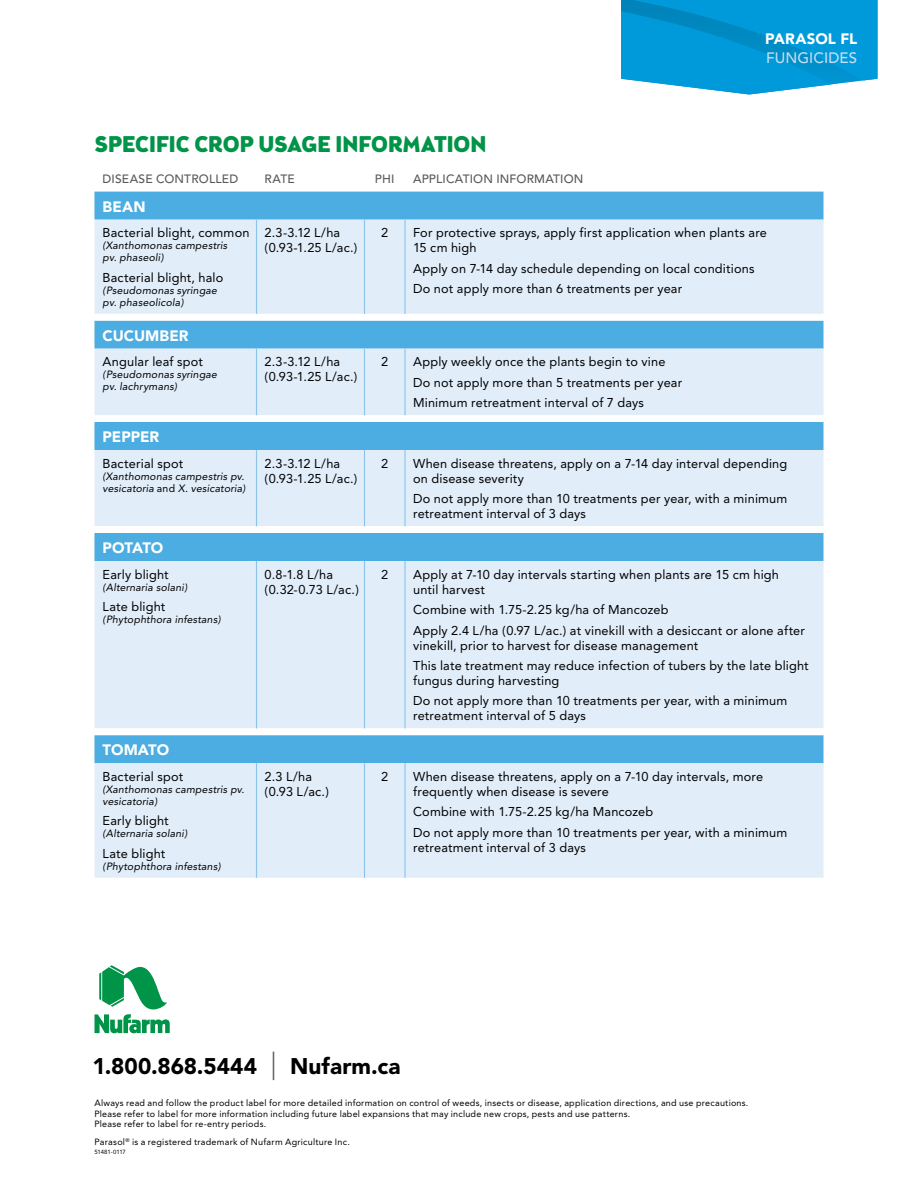
<style>
.page{position:relative;width:918px;height:1188px;background:#fff}
.page>*{position:absolute;margin:0;border:0;box-sizing:border-box;transform-origin:0 0}
.t1{font:900 22.5px "Brooklyn Samuels Five";letter-spacing:-.005em;color:#009448}
.t2{font:900 22.5px "Avenir";letter-spacing:.005em;color:#000}
.t3{font:900 15px "Avenir";letter-spacing:.005em;color:#fff}
.t4{font:500 15px "Avenir";letter-spacing:.005em;color:#c4ddf3}
.t5{font:12.75px/15px "Avenir";letter-spacing:.015em;color:#000}
.t6{font:500 12px "Avenir";letter-spacing:.015em;color:#58595b}
.t7{font:italic 10.5px/12px "Avenir";letter-spacing:.02em;color:#000}
.t8{font:9px/10.5px "Avenir";letter-spacing:.025em;color:#000}
.t9{font:6px "Avenir";letter-spacing:-.035em;color:#000}
.s1{font-style:normal}
.s2{font-weight:300;font-size:28.5px;color:#58595b}
</style>
<div class="page">
<svg style="left:95px;top:965px;width:75px;height:68px"></svg>
<svg style="left:621px;top:0;width:257px;height:94px;background:#139fd9"></svg>
<div style="left:94px;top:192px;width:730px;height:28px;background:#4bade1"></div>
<div style="left:94px;top:220px;width:730px;height:94px;background:#e1edf9"></div>
<svg style="left:94px;top:320px;width:730px;height:558px;background:#c4e0f4"></svg>
<hr style="left:404px;top:220px;width:2px;height:94px;background:#8bc3ea">
<hr style="left:404px;top:349px;width:2px;height:66px;background:#8bc3ea">
<hr style="left:404px;top:450px;width:2px;height:76px;background:#8bc3ea">
<hr style="left:404px;top:561px;width:2px;height:167px;background:#8bc3ea">
<hr style="left:404px;top:763px;width:2px;height:115px;background:#8bc3ea">
<hr style="left:364px;top:220px;width:1px;height:94px;background:#8bc3ea">
<hr style="left:364px;top:349px;width:1px;height:66px;background:#8bc3ea">
<hr style="left:364px;top:450px;width:1px;height:76px;background:#8bc3ea">
<hr style="left:364px;top:561px;width:1px;height:167px;background:#8bc3ea">
<hr style="left:364px;top:763px;width:1px;height:115px;background:#8bc3ea">
<hr style="left:256px;top:220px;width:1px;height:94px;background:#8bc3ea">
<hr style="left:256px;top:349px;width:1px;height:66px;background:#8bc3ea">
<hr style="left:256px;top:450px;width:1px;height:76px;background:#8bc3ea">
<hr style="left:256px;top:561px;width:1px;height:167px;background:#8bc3ea">
<hr style="left:256px;top:763px;width:1px;height:115px;background:#8bc3ea">
<p class="t3" style="left:765px;top:30px;width:93px">PARASOL FL</p>
<p class="t4" style="left:766px;top:49px;width:93px">FUNGICIDES</p>
<h1 class="t1" style="left:94px;top:131px;width:394px">SPECIFIC CROP USAGE INFORMATION</h1>
<p class="t6" style="left:103px;top:172px;width:137px">DISEASE CONTROLLED</p>
<p class="t6" style="left:265px;top:172px;width:32px">RATE</p>
<p class="t6" style="left:375px;top:172px;width:21px">PHI</p>
<p class="t6" style="left:413px;top:172px;width:172px">APPLICATION INFORMATION</p>
<p class="t3" style="left:103px;top:197px;width:44px">BEAN</p>
<p class="t5" style="left:103px;top:226px;width:148px">Bacterial blight, common</p>
<p class="t7" style="left:103px;top:240px;width:126px">(Xanthomonas campestris pv. phaseoli)</p>
<p class="t5" style="left:103px;top:270px;width:122px">Bacterial blight, halo</p>
<p class="t7" style="left:103px;top:284px;width:116px">(Pseudomonas syringae pv. phaseolicola)</p>
<p class="t5" style="left:265px;top:226px;width:94px">2.3-3.12 L/ha (0.93-1.25 L/ac.)</p>
<p class="t5" style="left:381px;top:226px;width:9px">2</p>
<p class="t5" style="left:413px;top:226px;width:355px">For protective sprays, apply first application when plants are<br>15 cm high</p>
<p class="t5" style="left:413px;top:258px;width:343px;line-height:20.4px">Apply on 7-14 day schedule depending on local conditions<br>Do not apply more than 6 treatments per year</p>
<p class="t3" style="left:103px;top:326px;width:87px">CUCUMBER</p>
<p class="t5" style="left:103px;top:355px;width:102px">Angular leaf spot</p>
<p class="t7" style="left:103px;top:369px;width:116px">(Pseudomonas syringae pv. lachrymans)</p>
<p class="t3" style="left:103px;top:428px;width:58px">PEPPER</p>
<p class="t5" style="left:103px;top:456px;width:82px">Bacterial spot</p>
<p class="t7" style="left:103px;top:470px;width:144px">(Xanthomonas campestris pv. vesicatoria <span class="s1">and</span> X. vesicatoria)</p>
<p class="t3" style="left:103px;top:539px;width:62px">POTATO</p>
<p class="t5" style="left:103px;top:567px;width:68px">Early blight</p>
<p class="t7" style="left:103px;top:581px;width:86px">(Alternaria solani)</p>
<p class="t5" style="left:103px;top:599px;width:64px">Late blight</p>
<p class="t7" style="left:103px;top:614px;width:120px">(Phytophthora infestans)</p>
<p class="t3" style="left:103px;top:741px;width:68px">TOMATO</p>
<p class="t5" style="left:103px;top:769px;width:82px">Bacterial spot</p>
<p class="t7" style="left:103px;top:783px;width:143px">(Xanthomonas campestris pv. vesicatoria)</p>
<p class="t5" style="left:103px;top:813px;width:68px">Early blight</p>
<p class="t7" style="left:103px;top:828px;width:86px">(Alternaria solani)</p>
<p class="t5" style="left:103px;top:846px;width:64px">Late blight</p>
<p class="t7" style="left:103px;top:860px;width:120px">(Phytophthora infestans)</p>
<p class="t5" style="left:265px;top:355px;width:94px">2.3-3.12 L/ha (0.93-1.25 L/ac.)</p>
<p class="t5" style="left:381px;top:355px;width:9px">2</p>
<p class="t5" style="left:413px;top:352px;width:271px;line-height:20.4px">Apply weekly once the plants begin to vine<br>Do not apply more than 5 treatments per year<br>Minimum retreatment interval of 7 days</p>
<p class="t5" style="left:265px;top:456px;width:94px">2.3-3.12 L/ha (0.93-1.25 L/ac.)</p>
<p class="t5" style="left:381px;top:456px;width:9px">2</p>
<p class="t5" style="left:413px;top:456px;width:376px">When disease threatens, apply on a 7-14 day interval depending on disease severity</p>
<p class="t5" style="left:413px;top:491px;width:376px">Do not apply more than 10 treatments per year, with a minimum retreatment interval of 3 days</p>
<p class="t5" style="left:265px;top:567px;width:96px">0.8-1.8 L/ha (0.32-0.73 L/ac.)</p>
<p class="t5" style="left:381px;top:567px;width:9px">2</p>
<p class="t5" style="left:413px;top:567px;width:367px">Apply at 7-10 day intervals starting when plants are 15 cm high until harvest</p>
<p class="t5" style="left:413px;top:600px;width:393px;line-height:20.4px">Combine with 1.75-2.25 kg/ha of Mancozeb<br>Apply 2.4 L/ha (0.97 L/ac.) at vinekill with a desiccant or alone after</p>
<p class="t5" style="left:413px;top:635px;width:397px;line-height:20.4px">vinekill, prior to harvest for disease management<br>This late treatment may reduce infection of tubers by the late blight</p>
<p class="t5" style="left:413px;top:670px;width:376px;line-height:20.4px">fungus during harvesting<br>Do not apply more than 10 treatments per year, with a minimum</p>
<p class="t5" style="left:413px;top:708px;width:174px">retreatment interval of 5 days</p>
<p class="t5" style="left:265px;top:769px;width:66px">2.3 L/ha (0.93 L/ac.)</p>
<p class="t5" style="left:381px;top:769px;width:9px">2</p>
<p class="t5" style="left:413px;top:769px;width:352px">When disease threatens, apply on a 7-10 day intervals, more frequently when disease is severe</p>
<p class="t5" style="left:413px;top:802px;width:376px;line-height:20.4px">Combine with 1.75-2.25 kg/ha Mancozeb<br>Do not apply more than 10 treatments per year, with a minimum</p>
<p class="t5" style="left:413px;top:840px;width:174px">retreatment interval of 3 days</p>
<h1 class="t2" style="left:92px;top:1053px;width:310px">1.800.868.5444 <span class="s2">|</span> Nufarm.ca</h1>
<p class="t8" style="left:94px;top:1098px;width:655px">Always read and follow the product label for more detailed information on control of weeds, insects or disease, application directions, and use precautions.<br>Please refer to label for more information including future label expansions that may include new crops, pests and use patterns.<br>Please refer to label for re-entry periods.</p>
<p class="t8" style="left:94px;top:1137px;width:257px">Parasol<sup>®</sup> is a registered trademark of Nufarm Agriculture Inc.</p>
<p class="t9" style="left:94px;top:1149px;width:33px">51481-0117</p>
</div>
